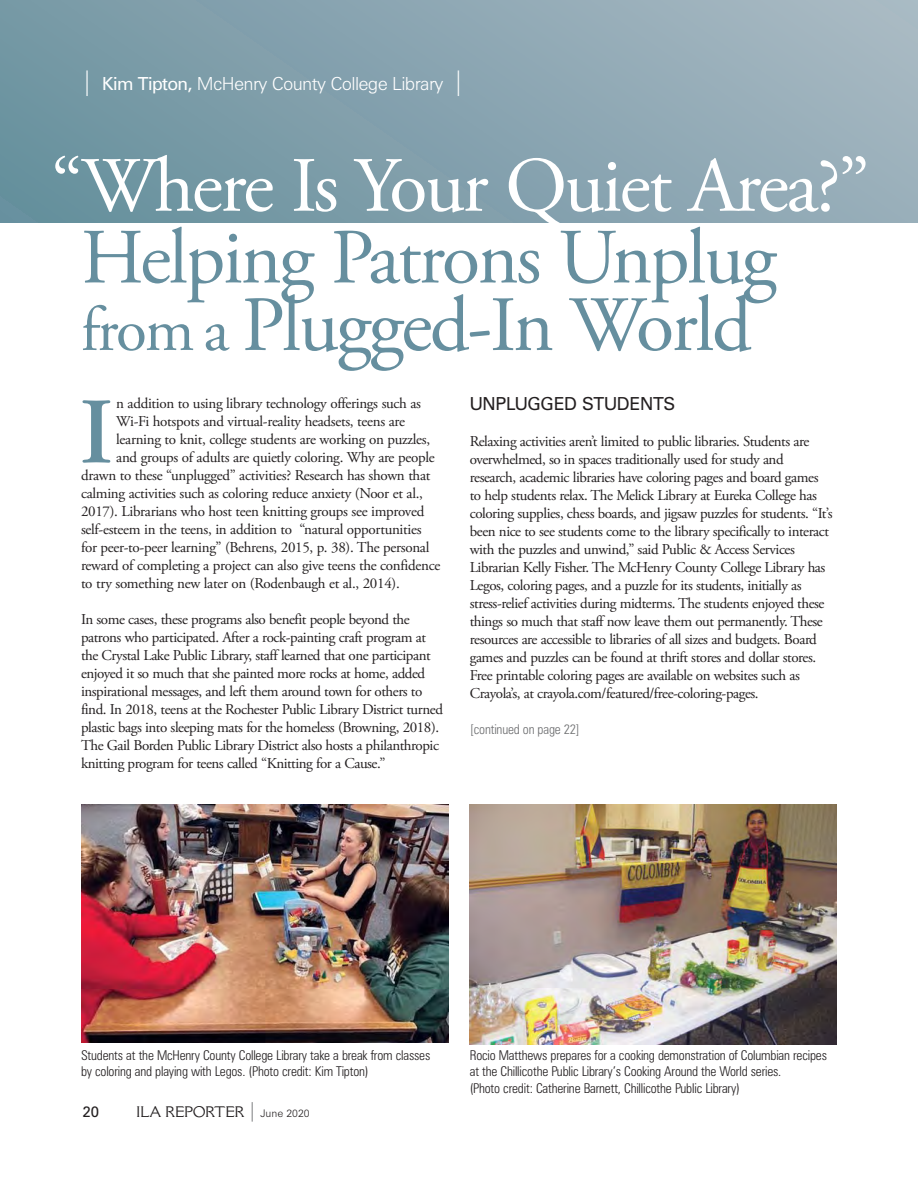
<style>
.page{position:relative;width:918px;height:1188px;background:#fff}
.page>*{position:absolute;margin:0;border:0;box-sizing:border-box;transform-origin:0 0}
.t1{font:99.6px "Garamond";color:#668f9f}
.t2{font:78px/67.5px "Adobe Garamond Pro";letter-spacing:-.03em;color:#668f9f}
.t3{font:78px "Adobe Garamond Pro";letter-spacing:-.03em;color:#fff}
.t4{font:300 18px "Zurich BT";letter-spacing:-.035em;color:#fff}
.t5{font:18px "Zurich BT";letter-spacing:-.015em;color:#231f20}
.t6{font:15px/18px "Adobe Garamond Pro";letter-spacing:-.03em;color:#231f20}
.t7{font:15px "Cantoria";letter-spacing:-.02em;color:#231f20}
.t8{font:15px "Zurich BT";color:#231f20}
.t9{font:300 condensed 13.5px/16.5px "Zurich BT";letter-spacing:-.015em;color:#231f20}
.t10{font:300 condensed 13.5px "Zurich BT";letter-spacing:-.015em;color:#6d6e70}
.s1{font-size:25.5px}
.s2{font-weight:400}
.s3{font-size:63px}
.s4{font-family:"Zurich BT";font-weight:300;font-size:19.5px;color:#6d6e70}
.s5{font-family:"Zurich BT";font-weight:300;font-size:10.5px}
</style>
<div class="page">
<div style="left:0;top:0;width:918px;height:222px;background:linear-gradient(to right,#6d93a0,#a2b4bf)"></div>
<img style="left:81px;top:804px;width:367px;height:238px">
<img style="left:470px;top:804px;width:367px;height:240px">
<p class="t4" style="left:81px;top:77px;width:385px"><span class="s1">|</span> <span class="s2">Kim Tipton,</span> McHenry County College Library <span class="s1">|</span></p>
<h2 class="t3" style="left:51px;top:155px;width:820px">“Where Is Your Quiet Area?”</h2>
<h2 class="t2" style="left:81px;top:231px;width:697px">Helping Patrons Unplug <span class="s3">from a</span> Plugged-In World</h2>
<p class="t6" style="left:116px;top:396px;width:306px">n addition to using library technology offerings such as</p>
<p class="t6" style="left:116px;top:414px;width:290px">Wi-Fi hotspots and virtual-reality headsets, teens are</p>
<p class="t6" style="left:116px;top:432px;width:315px">learning to knit, college students are working on puzzles,</p>
<p class="t6" style="left:116px;top:450px;width:320px">and groups of adults are quietly coloring. Why are people</p>
<p class="t6" style="left:81px;top:468px;width:351px">drawn to these “unplugged” activities? Research has shown that</p>
<p class="t6" style="left:81px;top:486px;width:343px">calming activities such as coloring reduce anxiety (Noor et al.,</p>
<p class="t6" style="left:81px;top:504px;width:345px">2017). Librarians who host teen knitting groups see improved</p>
<p class="t6" style="left:81px;top:522px;width:342px">self-esteem in the teens, in addition to “natural opportunities</p>
<p class="t6" style="left:81px;top:540px;width:350px">for peer-to-peer learning” (Behrens, 2015, p. 38). The personal</p>
<p class="t6" style="left:81px;top:558px;width:361px">reward of completing a project can also give teens the confidence</p>
<p class="t6" style="left:81px;top:576px;width:320px">to try something new later on (Rodenbaugh et al., 2014).</p>
<p class="t6" style="left:81px;top:612px;width:363px">In some cases, these programs also benefit people beyond the patrons who participated. After a rock-painting craft program at the Crystal Lake Public Library, staff learned that one participant enjoyed it so much that she painted more rocks at home, added inspirational messages, and left them around town for others to find. In 2018, teens at the Rochester Public Library District turned plastic bags into sleeping mats for the homeless (Browning, 2018).<br>The Gail Borden Public Library District also hosts a philanthropic knitting program for teens called “Knitting for a Cause.”</p>
<p class="t5" style="left:470px;top:397px;width:207px">UNPLUGGED STUDENTS</p>
<p class="t6" style="left:470px;top:434px;width:364px">Relaxing activities aren’t limited to public libraries. Students are overwhelmed, so in spaces traditionally used for study and research, academic libraries have coloring pages and board games to help students relax. The Melick Library at Eureka College has coloring supplies, chess boards, and jigsaw puzzles for students. “It’s been nice to see students come to the library specifically to interact with the puzzles and unwind,” said Public &amp; Access Services Librarian Kelly Fisher. The McHenry County College Library has Legos, coloring pages, and a puzzle for its students, initially as stress-relief activities during midterms. The students enjoyed these things so much that staff now leave them out permanently. These resources are accessible to libraries of all sizes and budgets. Board games and puzzles can be found at thrift stores and dollar stores.<br>Free printable coloring pages are available on websites such as Crayola’s, at crayola.com/featured/free-coloring-pages.</p>
<h1 class="t1" style="left:81px;top:396px;width:33px">I</h1>
<p class="t10" style="left:470px;top:725px;width:111px">[continued on page 22]</p>
<p class="t9" style="left:81px;top:1048px;width:351px">Students at the McHenry County College Library take a break from classes by coloring and playing with Legos. (Photo credit: Kim Tipton)</p>
<p class="t9" style="left:470px;top:1048px;width:359px">Rocio Matthews prepares for a cooking demonstration of Columbian recipes at the Chillicothe Public Library’s Cooking Around the World series.<br>(Photo credit: Catherine Barnett, Chillicothe Public Library)</p>
<p class="t8" style="left:82px;top:1106px;width:18px">20</p>
<p class="t7" style="left:136px;top:1106px;width:175px">ILA REPORTER <span class="s4">|</span> <span class="s5">June 2020</span></p>
</div>
